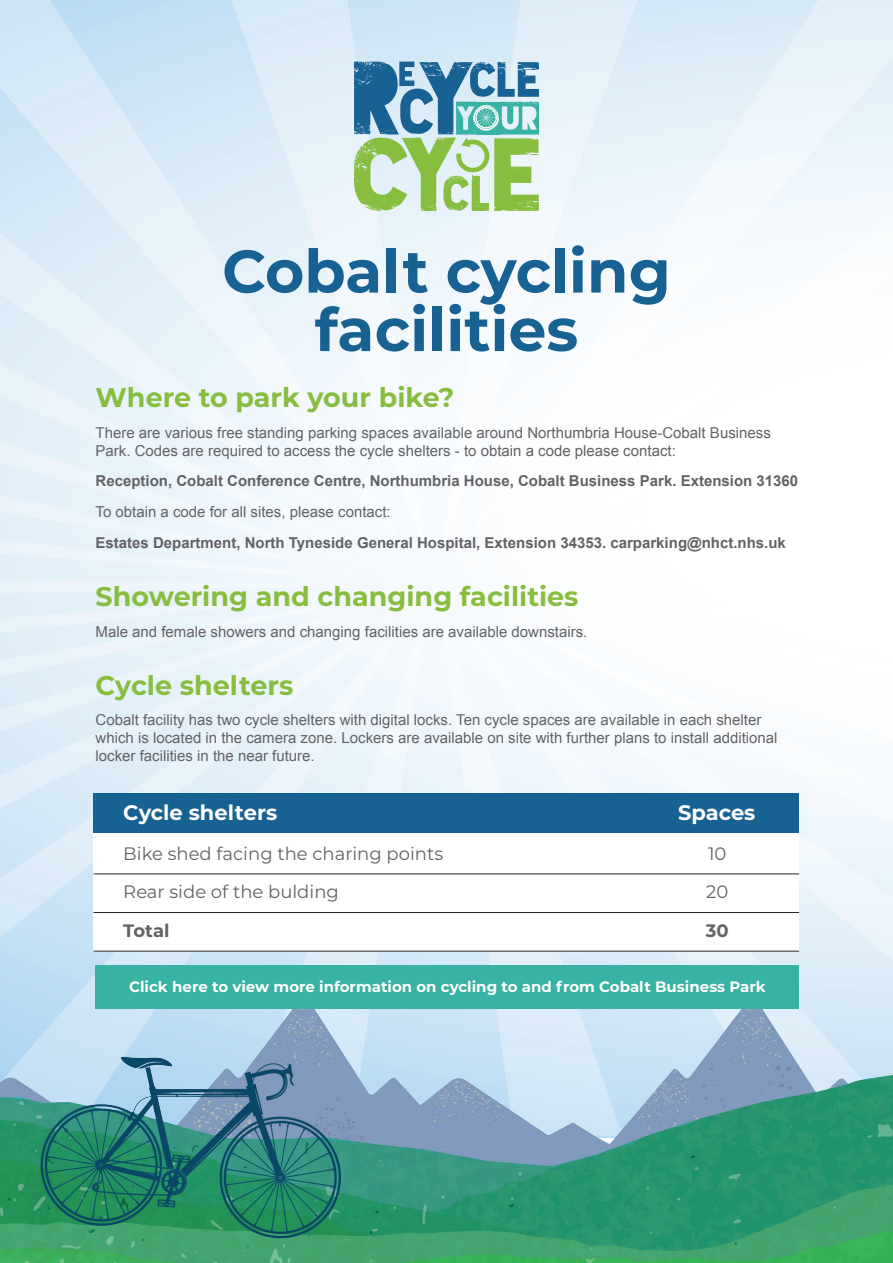
<style>
.page{position:relative;width:893px;height:1263px;background:#fff}
.page>*{position:absolute;margin:0;border:0;box-sizing:border-box;transform-origin:0 0}
.t1{font:700 60px/58.5px "Montserrat";color:#186193;text-align:center}
.t2{font:700 27px "Montserrat";color:#87be3f}
.t3{font:700 21px "Montserrat";color:#fff}
.t4{font:18px/38.2px "Montserrat";color:#636366}
.t5{font:700 18px "Montserrat";color:#636366}
.t6{font:15px/18px "Arial";color:#636366}
.t7{font:700 15px "Arial";color:#636366}
.t8{font:700 15px "Montserrat";color:#fff}
</style>
<div class="page">
<img style="left:0;top:0;width:893px;height:977px">
<img style="left:0;top:977px;width:893px;height:286px">
<svg style="left:354px;top:61px;width:186px;height:150px;background:#8dbbaa"></svg>
<div style="left:96px;top:966px;width:703px;height:43px;background:#37b2a3"></div>
<div style="left:94px;top:833px;width:705px;height:118px;background:#fff"></div>
<div style="left:94px;top:793px;width:705px;height:40px;background:#186193"></div>
<hr style="left:94px;top:874px;width:705px;height:1px;background:#231f20">
<hr style="left:94px;top:951px;width:705px;height:1px;background:#231f20">
<hr style="left:94px;top:912px;width:705px;height:1px;background:#231f20">
<h1 class="t1" style="left:222px;top:239px;width:450px">Cobalt cycling facilities</h1>
<h2 class="t2" style="left:96px;top:378px;width:360px">Where to park your bike?</h2>
<p class="t6" style="left:96px;top:423px;width:677px">There are various free standing parking spaces available around Northumbria House-Cobalt Business<br>Park. Codes are required to access the cycle shelters - to obtain a code please contact:</p>
<p class="t7" style="left:96px;top:471px;width:704px">Reception, Cobalt Conference Centre, Northumbria House, Cobalt Business Park. Extension 31360</p>
<p class="t6" style="left:96px;top:503px;width:297px">To obtain a code for all sites, please contact:</p>
<p class="t7" style="left:96px;top:533px;width:692px">Estates Department, North Tyneside General Hospital, Extension 34353. carparking@nhct.nhs.uk</p>
<h2 class="t2" style="left:96px;top:577px;width:485px">Showering and changing facilities</h2>
<p class="t6" style="left:96px;top:622px;width:493px">Male and female showers and changing facilities are available downstairs.</p>
<h2 class="t2" style="left:96px;top:665px;width:199px">Cycle shelters</h2>
<p class="t6" style="left:96px;top:711px;width:683px">Cobalt facility has two cycle shelters with digital locks. Ten cycle spaces are available in each shelter which is located in the camera zone. Lockers are available on site with further plans to install additional locker facilities in the near future.</p>
<h3 class="t3" style="left:123px;top:797px;width:155px">Cycle shelters</h3>
<h3 class="t3" style="left:678px;top:797px;width:79px">Spaces</h3>
<p class="t4" style="left:123px;top:834px;width:321px">Bike shed facing the charing points<br>Rear side of the bulding</p>
<p class="t5" style="left:123px;top:917px;width:48px">Total</p>
<p class="t4" style="left:706px;top:834px;width:24px">10<br>20</p>
<p class="t5" style="left:706px;top:917px;width:24px">30</p>
<p class="t8" style="left:129px;top:976px;width:638px">Click here to view more information on cycling to and from Cobalt Business Park</p>
</div>
